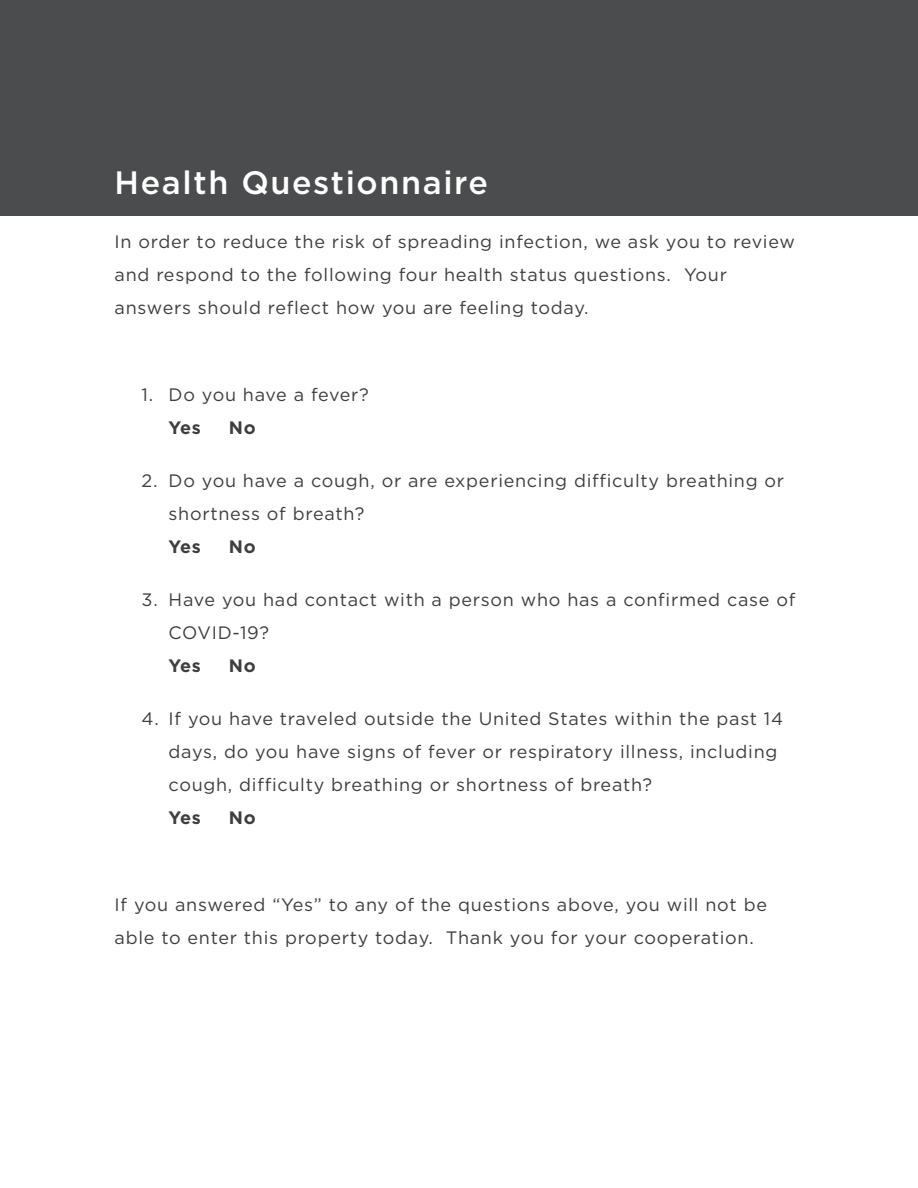
<style>
.page{position:relative;width:918px;height:1188px;background:#fff}
.page>*{position:absolute;margin:0;border:0;box-sizing:border-box;transform-origin:0 0}
.t1{font:500 32.4px "Gotham";letter-spacing:.05em;color:#fff}
.t2{font:18px/33px "Gotham";letter-spacing:.04em;color:#3e3e3f}
.t3{font:700 18px "Gotham";letter-spacing:.04em;color:#3e3e3f}
.s1{font-weight:700}
</style>
<div class="page">
<div style="left:0;top:0;width:918px;height:216px;background:#4b4c4d"></div>
<p class="t1" style="left:115px;top:162px;width:375px">Health Questionnaire</p>
<p class="t2" style="left:115px;top:224px;width:682px">In order to reduce the risk of spreading infection, we ask you to review and respond to the following four health status questions. Your answers should reflect how you are feeling today.</p>
<p class="t2" style="left:169px;top:377px;width:202px;text-indent:-27px">1. Do you have a fever?<br><span class="s1">Yes</span></p>
<p class="t3" style="left:229px;top:415px;width:28px">No</p>
<p class="t2" style="left:169px;top:464px;width:617px;text-indent:-27px">2. Do you have a cough, or are experiencing difficulty breathing or shortness of breath?<br><span class="s1">Yes</span></p>
<p class="t3" style="left:229px;top:535px;width:28px">No</p>
<p class="t2" style="left:169px;top:583px;width:628px;text-indent:-27px">3. Have you had contact with a person who has a confirmed case of<br>COVID-19?<br><span class="s1">Yes</span></p>
<p class="t3" style="left:229px;top:654px;width:28px">No</p>
<p class="t2" style="left:169px;top:702px;width:616px;text-indent:-27px">4. If you have traveled outside the United States within the past 14 days, do you have signs of fever or respiratory illness, including cough, difficulty breathing or shortness of breath?<br><span class="s1">Yes</span></p>
<p class="t3" style="left:229px;top:806px;width:28px">No</p>
<p class="t2" style="left:115px;top:888px;width:654px">If you answered “Yes” to any of the questions above, you will not be able to enter this property today. Thank you for your cooperation.</p>
</div>
